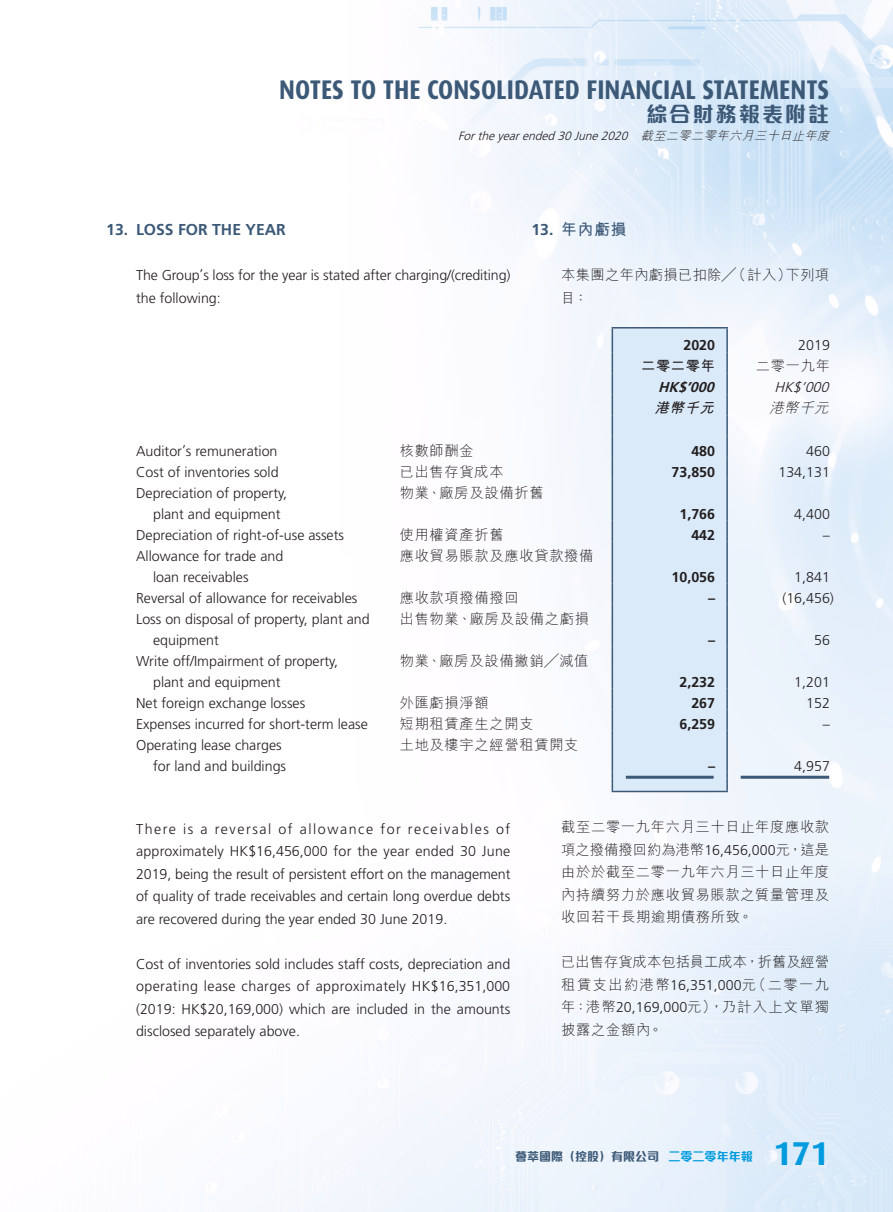
<style>
.page{position:relative;width:893px;height:1212px;background:#fff}
.page>*{position:absolute;margin:0;border:0;box-sizing:border-box;transform-origin:0 0}
.t1{font:700 33px "Dax";color:#009bde}
.t2{font:700 27px "Dax";color:#3c5977;scale:.9 1}
.t3{font:800 21px "M Elle HK";letter-spacing:.1em;color:#3c5977}
.Heading_1{font:700 15.75px "Frutiger LT Std";color:#3c5977}
.C_Heading_1{font:700 15.75px "M Hei HK";color:#3c5977}
.Body_Text{font:300 14.25px/22.5px "Frutiger LT Std";color:#231f20}
.C_Body_Text{font:300 14.25px/22.5px "M Hei HK";letter-spacing:.045em;color:#231f20;text-align:justify}
.Body_Text-2{font:300 14.25px "M Hei HK";letter-spacing:.05em;color:#231f20}
.Body_Text-3{font:700 14.25px "Frutiger LT Std";color:#231f20}
.C_Body_Text-2{font:300 14.25px/22.5px "M Hei HK";letter-spacing:.025em;color:#231f20}
.Body_Text-4{font:italic 700 14.25px "Frutiger LT Std";color:#231f20}
.Body_Text-5{font:italic 300 14.25px "Frutiger LT Std";color:#231f20}
.Body_Text-6{font:700 14.25px "M Hei HK";letter-spacing:.05em;color:#231f20}
.Body_Text-7{font:italic 700 14.25px "M Hei HK";color:#231f20}
.Body_Text-8{font:italic 300 14.25px "M Hei HK";color:#231f20}
.t4{font:italic 300 12px "Frutiger LT Std";color:#231f20}
.t5{font:800 12px "M Elle HK";color:#3c5977}
.s1{font-family:"M Hei HK"}
.s2{font-family:"Frutiger LT Std"}
.s3{color:#009bde}
</style>
<div class="page">
<img style="left:275px;top:0;width:618px;height:1212px">
<div style="left:613px;top:328px;width:113px;height:463px;background:#daeaf9"></div>
<hr style="left:726px;top:352px;width:2px;height:21px;background:#3c5977">
<hr style="left:726px;top:373px;width:2px;height:21px;background:#3c5977">
<hr style="left:726px;top:394px;width:2px;height:21px;background:#3c5977">
<hr style="left:726px;top:415px;width:2px;height:21px;background:#3c5977">
<hr style="left:726px;top:436px;width:2px;height:21px;background:#3c5977">
<hr style="left:726px;top:457px;width:2px;height:21px;background:#3c5977">
<hr style="left:612px;top:478px;width:1px;height:42px;background:#3c5977">
<hr style="left:726px;top:478px;width:2px;height:42px;background:#3c5977">
<svg style="left:612px;top:520px;width:1px;height:21px"></svg>
<hr style="left:726px;top:520px;width:2px;height:21px;background:#3c5977">
<hr style="left:612px;top:541px;width:1px;height:42px;background:#3c5977">
<hr style="left:726px;top:541px;width:2px;height:42px;background:#3c5977">
<svg style="left:612px;top:583px;width:1px;height:21px"></svg>
<hr style="left:726px;top:583px;width:2px;height:21px;background:#3c5977">
<hr style="left:612px;top:604px;width:1px;height:42px;background:#3c5977">
<hr style="left:726px;top:604px;width:2px;height:42px;background:#3c5977">
<hr style="left:612px;top:646px;width:1px;height:42px;background:#3c5977">
<hr style="left:726px;top:646px;width:2px;height:42px;background:#3c5977">
<hr style="left:726px;top:688px;width:2px;height:21px;background:#3c5977">
<svg style="left:612px;top:688px;width:1px;height:42px"></svg>
<hr style="left:726px;top:709px;width:2px;height:21px;background:#3c5977">
<hr style="left:612px;top:730px;width:1px;height:42px;background:#3c5977">
<hr style="left:726px;top:730px;width:2px;height:42px;background:#3c5977">
<hr style="left:612px;top:327px;width:116px;height:1px;background:#3c5977">
<svg style="left:612px;top:328px;width:1px;height:150px"></svg>
<hr style="left:726px;top:328px;width:2px;height:24px;background:#3c5977">
<svg style="left:612px;top:772px;width:1px;height:19px"></svg>
<svg style="left:726px;top:772px;width:2px;height:19px"></svg>
<hr style="left:612px;top:791px;width:116px;height:1px;background:#3c5977">
<hr style="left:626px;top:776px;width:88px;height:3px;background:#3c5977">
<hr style="left:741px;top:776px;width:88px;height:3px;background:#3c5977">
<p class="t2" style="left:279px;top:74px;width:612px">NOTES TO THE CONSOLIDATED FINANCIAL STATEMENTS</p>
<p class="t3" style="left:646px;top:104px;width:184px">綜合財務報表附註</p>
<p class="t4" style="left:458px;top:129px;width:376px">Fortheyearended30June2020 <span class="s1">截至二零二零年六月三十日止年度</span></p>
<p class="Heading_1" style="left:106px;top:220px;width:181px">13. LOSS FOR THE YEAR</p>
<p class="Body_Text" style="left:136px;top:264px;width:376px">The Group’s loss for the year is stated after charging/(crediting) the following:</p>
<p class="C_Heading_1" style="left:531px;top:218px;width:97px"><span class="s2">13.</span> 年內虧損</p>
<p class="C_Body_Text-2" style="left:561px;top:263px;width:269px">本集團之年內虧損已扣除╱（計入）下列項目：</p>
<p class="Body_Text-3" style="left:683px;top:337px;width:33px">2020</p>
<p class="Body_Text" style="left:798px;top:334px;width:33px">2019</p>
<p class="Body_Text-6" style="left:641px;top:356px;width:76px">二零二零年</p>
<p class="Body_Text-2" style="left:756px;top:359px;width:76px">二零一九年</p>
<p class="Body_Text-4" style="left:658px;top:379px;width:61px">HK$’000</p>
<p class="Body_Text-5" style="left:775px;top:379px;width:60px">HK$’000</p>
<p class="Body_Text-7" style="left:654px;top:398px;width:66px">港幣千元</p>
<p class="Body_Text-8" style="left:769px;top:401px;width:64px">港幣千元</p>
<p class="Body_Text" style="left:136px;top:439px;width:143px">Auditor’s remuneration</p>
<p class="Body_Text-2" style="left:400px;top:443px;width:76px">核數師酬金</p>
<p class="Body_Text-3" style="left:691px;top:442px;width:25px">480</p>
<p class="Body_Text" style="left:806px;top:439px;width:25px">460</p>
<p class="Body_Text" style="left:136px;top:460px;width:144px">Cost of inventories sold</p>
<p class="Body_Text-2" style="left:400px;top:464px;width:106px">已出售存貨成本</p>
<p class="Body_Text-3" style="left:672px;top:463px;width:45px">73,850</p>
<p class="Body_Text" style="left:778px;top:460px;width:53px">134,131</p>
<p class="Body_Text" style="left:153px;top:482px;width:135px;line-height:21px;text-indent:-17px">Depreciation of property, plant and equipment</p>
<p class="Body_Text-2" style="left:400px;top:485px;width:145px">物業、廠房及設備折舊</p>
<p class="Body_Text-3" style="left:679px;top:505px;width:37px">1,766</p>
<p class="Body_Text" style="left:794px;top:502px;width:37px">4,400</p>
<p class="Body_Text" style="left:136px;top:523px;width:209px">Depreciation of right-of-use assets</p>
<p class="Body_Text-2" style="left:400px;top:527px;width:106px">使用權資產折舊</p>
<p class="Body_Text-3" style="left:691px;top:526px;width:25px">442</p>
<p class="Body_Text" style="left:823px;top:523px;width:9px">–</p>
<p class="Body_Text" style="left:153px;top:545px;width:132px;line-height:21px;text-indent:-17px">Allowance for trade and loan receivables</p>
<p class="Body_Text-2" style="left:400px;top:548px;width:195px">應收貿易賬款及應收貸款撥備</p>
<p class="Body_Text-3" style="left:672px;top:568px;width:45px">10,056</p>
<p class="Body_Text" style="left:794px;top:565px;width:37px">1,841</p>
<p class="Body_Text" style="left:136px;top:586px;width:223px">Reversal of allowance for receivables</p>
<p class="Body_Text-2" style="left:400px;top:590px;width:120px">應收款項撥備撥回</p>
<p class="Body_Text-3" style="left:708px;top:589px;width:9px">–</p>
<p class="Body_Text" style="left:782px;top:586px;width:53px">(16,456)</p>
<p class="Body_Text" style="left:153px;top:608px;width:218px;line-height:21px;text-indent:-17px">Loss on disposal of property, plant and equipment</p>
<p class="Body_Text-2" style="left:400px;top:611px;width:191px">出售物業 、廠房及設備之虧損</p>
<p class="Body_Text-3" style="left:708px;top:631px;width:9px">–</p>
<p class="Body_Text" style="left:814px;top:628px;width:17px">56</p>
<p class="Body_Text" style="left:153px;top:650px;width:187px;line-height:21px;text-indent:-17px">Write off/Impairment of property, plant and equipment</p>
<p class="Body_Text-2" style="left:400px;top:653px;width:190px">物業、廠房及設備撇銷╱減值</p>
<p class="Body_Text-3" style="left:679px;top:673px;width:37px">2,232</p>
<p class="Body_Text" style="left:794px;top:670px;width:37px">1,201</p>
<p class="Body_Text" style="left:136px;top:691px;width:171px">Net foreign exchange losses</p>
<p class="Body_Text-2" style="left:400px;top:695px;width:91px">外匯虧損淨額</p>
<p class="Body_Text-3" style="left:691px;top:694px;width:25px">267</p>
<p class="Body_Text" style="left:806px;top:691px;width:25px">152</p>
<p class="Body_Text" style="left:136px;top:712px;width:233px">Expenses incurred for short-term lease</p>
<p class="Body_Text-2" style="left:400px;top:716px;width:135px">短期租賃產生之開支</p>
<p class="Body_Text-3" style="left:679px;top:715px;width:37px">6,259</p>
<p class="Body_Text" style="left:823px;top:712px;width:9px">–</p>
<p class="Body_Text" style="left:153px;top:734px;width:135px;line-height:21px;text-indent:-17px">Operating lease charges for land and buildings</p>
<p class="Body_Text-2" style="left:400px;top:737px;width:180px">土地及樓宇之經營租賃開支</p>
<p class="Body_Text-3" style="left:708px;top:757px;width:9px">–</p>
<p class="Body_Text" style="left:794px;top:754px;width:37px">4,957</p>
<p class="Body_Text" style="left:136px;top:818px;width:376px;text-align:justify">There is a reversal of allowance for receivables of approximately HK$16,456,000 for the year ended 30 June 2019, being the result of persistent effort on the management of quality of trade receivables and certain long overdue debts are recovered during the year ended 30 June 2019.</p>
<p class="Body_Text" style="left:136px;top:953px;width:376px;text-align:justify">Cost of inventories sold includes staff costs, depreciation and operating lease charges of approximately HK$16,351,000 (2019: HK$20,169,000) which are included in the amounts disclosed separately above.</p>
<p class="C_Body_Text" style="left:561px;top:815px;width:269px">截至二零一九年六月三十日止年度應收款項之撥備撥回約為港幣<span class="s2">16,456,000</span>元，這是由於於截至二零一九年六月三十日止年度內持續努力於應收貿易賬款之質量管理及收回若干長期逾期債務所致。</p>
<p class="C_Body_Text" style="left:561px;top:950px;width:269px">已出售存貨成本包括員工成本，折舊及經營租賃支出約港幣<span class="s2">16,351,000</span>元（二零一九年：港幣<span class="s2">20,169,000</span>元），乃計入上文單獨披露之金額內。</p>
<p class="t5" style="left:515px;top:1150px;width:239px">薈萃國際（控股）有限公司 <span class="s3">二零二零年年報</span></p>
<p class="t1" style="left:773px;top:1135px;width:57px">171</p>
</div>
